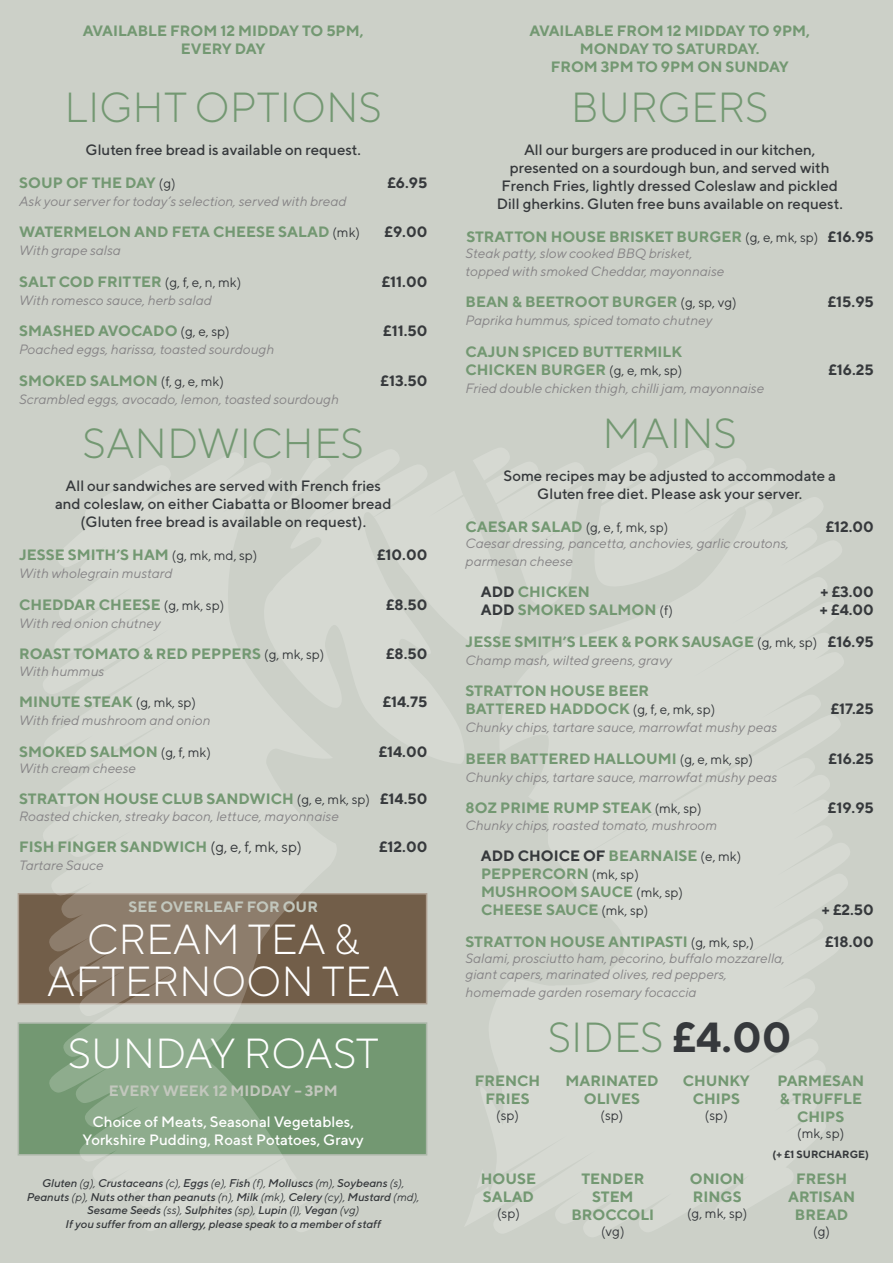
<style>
.page{position:relative;width:893px;height:1263px;background:#ccd0c8}
.page>*{position:absolute;margin:0;border:0;box-sizing:border-box;transform-origin:0 0}
.t1{font:300 42px "TT Norms";color:#739872}
.t2{font:300 42px/42px "TT Norms";color:#fff;text-align:center}
.t3{font:700 15px/18px "TT Norms";color:#739872;text-align:center}
.t4{font:500 15px/18px "TT Norms";color:#36393c;text-align:center}
.t5{font:700 15px "TT Norms";color:#36393c}
.t6{font:500 15px/18px "TT Norms";color:#fff;text-align:center}
.t7{font:700 15px "TT Norms";color:#c2c7bd}
.t8{font:italic 13.5px/18px "TT Norms";color:#868486}
.t9{font:13.5px "TT Norms";color:#36393c}
.t10{font:italic 500 11.25px/13.5px "TT Norms";color:#36393c;text-align:center}
.t11{font:700 10.5px "TT Norms";color:#36393c}
.s1{font-weight:400;font-size:13.5px;color:#36393c}
.s2{color:#36393c}
.s3{font-weight:400;color:#36393c}
.s4{font-weight:400}
.s5{font-weight:700;font-size:15px;color:#739872}
.s6{font-weight:700;color:#36393c}
</style>
<div class="page">
<div style="left:18px;top:893px;width:409px;height:111px;background:#725e49;border:2px solid #ad9f91"></div>
<div style="left:18px;top:1022px;width:409px;height:133px;background:#739872;border:2px solid #acb7a9"></div>
<svg style="left:43px;top:893px;width:385px;height:263px"></svg>
<p class="t3" style="left:83px;top:21px;width:282px">AVAILABLE FROM 12 MIDDAY TO 5PM,<br>EVERY DAY</p>
<h1 class="t1" style="left:65px;top:81px;width:319px">LIGHT OPTIONS</h1>
<p class="t4" style="left:86px;top:140px;width:277px">Gluten free bread is available on request.</p>
<p class="t3" style="left:19px;top:173px;width:158px">SOUP OF THE DAY <span class="s1">(g)</span></p>
<p class="t5" style="left:387px;top:173px;width:42px">£6.95</p>
<p class="t8" style="left:19px;top:192px;width:329px">Ask your server for today’s selection, served with bread</p>
<p class="t3" style="left:19px;top:222px;width:342px">WATERMELON AND FETA CHEESE SALAD <span class="s1">(mk)</span></p>
<p class="t5" style="left:384px;top:222px;width:45px">£9.00</p>
<p class="t8" style="left:19px;top:241px;width:103px">With grape salsa</p>
<p class="t3" style="left:19px;top:272px;width:224px">SALT COD FRITTER <span class="s1">(g, f, e, n, mk)</span></p>
<p class="t5" style="left:382px;top:272px;width:47px">£11.00</p>
<p class="t8" style="left:19px;top:291px;width:194px">With romesco sauce, herb salad</p>
<p class="t3" style="left:19px;top:321px;width:212px">SMASHED AVOCADO <span class="s1">(g, e, sp)</span></p>
<p class="t5" style="left:383px;top:321px;width:46px">£11.50</p>
<p class="t8" style="left:19px;top:340px;width:257px">Poached eggs, harissa, toasted sourdough</p>
<p class="t3" style="left:19px;top:371px;width:206px">SMOKED SALMON <span class="s1">(f, g, e, mk)</span></p>
<p class="t5" style="left:380px;top:371px;width:49px">£13.50</p>
<p class="t8" style="left:19px;top:390px;width:321px">Scrambled eggs, avocado, lemon, toasted sourdough</p>
<h1 class="t1" style="left:82px;top:418px;width:283px">SANDWICHES</h1>
<p class="t4" style="left:55px;top:477px;width:338px">All our sandwiches are served with French fries and coleslaw, on either Ciabatta or Bloomer bread (Gluten free bread is available on request).</p>
<p class="t3" style="left:19px;top:546px;width:240px">JESSE SMITH’S HAM <span class="s1">(g, mk, md, sp)</span></p>
<p class="t5" style="left:377px;top:546px;width:52px">£10.00</p>
<p class="t8" style="left:19px;top:564px;width:155px">With wholegrain mustard</p>
<p class="t3" style="left:19px;top:595px;width:207px">CHEDDAR CHEESE <span class="s1">(g, mk, sp)</span></p>
<p class="t5" style="left:386px;top:595px;width:43px">£8.50</p>
<p class="t8" style="left:19px;top:614px;width:143px">With red onion chutney</p>
<p class="t3" style="left:19px;top:645px;width:307px">ROAST TOMATO &amp; RED PEPPERS <span class="s1">(g, mk, sp)</span></p>
<p class="t5" style="left:386px;top:645px;width:43px">£8.50</p>
<p class="t8" style="left:19px;top:662px;width:87px">With hummus</p>
<p class="t3" style="left:19px;top:692px;width:178px">MINUTE STEAK <span class="s1">(g, mk, sp)</span></p>
<p class="t5" style="left:382px;top:692px;width:46px">£14.75</p>
<p class="t8" style="left:19px;top:711px;width:193px">With fried mushroom and onion</p>
<p class="t3" style="left:19px;top:742px;width:193px">SMOKED SALMON <span class="s1">(g, f, mk)</span></p>
<p class="t5" style="left:378px;top:742px;width:50px">£14.00</p>
<p class="t8" style="left:19px;top:759px;width:118px">With cream cheese</p>
<p class="t3" style="left:19px;top:790px;width:410px">STRATTON HOUSE CLUB SANDWICH <span class="s1">(g, e, mk, sp)</span> <span class="s2">£14.50</span></p>
<p class="t8" style="left:19px;top:806px;width:321px">Roasted chicken, streaky bacon, lettuce, mayonnaise</p>
<p class="t3" style="left:19px;top:837px;width:284px">FISH FINGER SANDWICH <span class="s3">(g, e, f, mk, sp)</span></p>
<p class="t5" style="left:379px;top:837px;width:50px">£12.00</p>
<p class="t8" style="left:19px;top:856px;width:86px">Tartare Sauce</p>
<p class="t7" style="left:129px;top:897px;width:191px">SEE OVERLEAF FOR OUR</p>
<h1 class="t2" style="left:47px;top:917px;width:354px">CREAM TEA &amp;<br>AFTERNOON TEA</h1>
<h1 class="t2" style="left:68px;top:1031px;width:313px">SUNDAY ROAST</h1>
<p class="t7" style="left:109px;top:1081px;width:230px">EVERY WEEK 12 MIDDAY – 3PM</p>
<p class="t6" style="left:83px;top:1112px;width:283px">Choice of Meats, Seasonal Vegetables,<br>Yorkshire Pudding, Roast Potatoes, Gravy</p>
<p class="t10" style="left:27px;top:1176px;width:394px">Gluten <span class="s4">(g),</span> Crustaceans <span class="s4">(c),</span> Eggs <span class="s4">(e),</span> Fish <span class="s4">(f),</span> Molluscs <span class="s4">(m),</span> Soybeans <span class="s4">(s), </span>Peanuts <span class="s4">(p),</span> Nuts other than peanuts <span class="s4">(n),</span> Milk <span class="s4">(mk),</span> Celery <span class="s4">(cy),</span> Mustard <span class="s4">(md), </span>Sesame Seeds <span class="s4">(ss),</span> Sulphites <span class="s4">(sp),</span> Lupin <span class="s4">(l),</span> Vegan <span class="s4">(vg)<br></span>If you suffer from an allergy, please speak to a member of staff</p>
<p class="t3" style="left:529px;top:21px;width:282px">AVAILABLE FROM 12 MIDDAY TO 9PM,<br>MONDAY TO SATURDAY.<br>FROM 3PM TO 9PM ON SUNDAY</p>
<h1 class="t1" style="left:571px;top:81px;width:199px">BURGERS</h1>
<p class="t4" style="left:497px;top:140px;width:348px">All our burgers are produced in our kitchen, presented on a sourdough bun, and served with French Fries, lightly dressed Coleslaw and pickled Dill gherkins. Gluten free buns available on request.</p>
<p class="t3" style="left:466px;top:227px;width:409px">STRATTON HOUSE BRISKET BURGER <span class="s1">(g, e, mk, sp)</span> <span class="s2">£16.95</span></p>
<p class="t8" style="left:466px;top:244px;width:260px">Steak patty, slow cooked BBQ brisket, topped with smoked Cheddar, mayonnaise</p>
<p class="t3" style="left:466px;top:293px;width:273px">BEAN &amp; BEETROOT BURGER <span class="s1">(g, sp, vg)</span></p>
<p class="t5" style="left:827px;top:293px;width:48px">£15.95</p>
<p class="t8" style="left:466px;top:311px;width:248px">Paprika hummus, spiced tomato chutney</p>
<p class="t3" style="left:466px;top:342px;width:218px;text-align:left">CAJUN SPICED BUTTERMILK<br>CHICKEN BURGER <span class="s1">(g, e, mk, sp)</span></p>
<p class="t5" style="left:828px;top:360px;width:47px">£16.25</p>
<p class="t8" style="left:466px;top:379px;width:300px">Fried double chicken thigh, chilli jam, mayonnaise</p>
<h1 class="t1" style="left:602px;top:407px;width:136px">MAINS</h1>
<p class="t4" style="left:503px;top:466px;width:334px">Some recipes may be adjusted to accommodate a<br>Gluten free diet. Please ask your server.</p>
<p class="t9" style="left:466px;top:519px;width:204px"><span class="s5">CAESAR SALAD</span> (g, e, f, mk, sp)</p>
<p class="t5" style="left:825px;top:517px;width:50px">£12.00</p>
<p class="t8" style="left:466px;top:534px;width:325px">Caesar dressing, pancetta, anchovies, garlic croutons, parmesan cheese</p>
<p class="t3" style="left:481px;top:583px;width:110px"><span class="s2">ADD</span> CHICKEN</p>
<p class="t5" style="left:820px;top:583px;width:55px">+ £3.00</p>
<p class="t3" style="left:481px;top:601px;width:193px"><span class="s2">ADD</span> SMOKED SALMON <span class="s1">(f)</span></p>
<p class="t3" style="left:466px;top:594px;width:410px;line-height:31.5px;text-align:right"><span class="s2">+ £4.00<br></span>JESSE SMITH’S LEEK &amp; PORK SAUSAGE <span class="s1">(g, mk, sp)</span> <span class="s2">£16.95</span></p>
<p class="t8" style="left:466px;top:651px;width:208px">Champ mash, wilted greens, gravy</p>
<p class="t3" style="left:466px;top:682px;width:251px;text-align:left">STRATTON HOUSE BEER<br>BATTERED HADDOCK <span class="s1">(g, f, e, mk, sp)</span></p>
<p class="t5" style="left:830px;top:700px;width:45px">£17.25</p>
<p class="t8" style="left:466px;top:718px;width:313px">Chunky chips, tartare sauce, marrowfat mushy peas</p>
<p class="t3" style="left:466px;top:749px;width:289px">BEER BATTERED HALLOUMI <span class="s1">(g, e, mk, sp)</span></p>
<p class="t5" style="left:828px;top:749px;width:47px">£16.25</p>
<p class="t8" style="left:466px;top:768px;width:313px">Chunky chips, tartare sauce, marrowfat mushy peas</p>
<p class="t3" style="left:466px;top:799px;width:238px">8OZ PRIME RUMP STEAK <span class="s1">(mk, sp)</span></p>
<p class="t5" style="left:828px;top:799px;width:48px">£19.95</p>
<p class="t8" style="left:466px;top:815px;width:253px">Chunky chips, roasted tomato, mushroom</p>
<p class="t3" style="left:481px;top:846px;width:262px;text-align:left"><span class="s2">ADD CHOICE OF</span> BEARNAISE <span class="s1">(e, mk)<br></span>PEPPERCORN <span class="s1">(mk, sp)<br></span>MUSHROOM SAUCE <span class="s1">(mk, sp)<br></span>CHEESE SAUCE <span class="s1">(mk, sp)</span></p>
<p class="t5" style="left:822px;top:900px;width:54px">+ £2.50</p>
<p class="t3" style="left:466px;top:932px;width:290px">STRATTON HOUSE ANTIPASTI <span class="s1">(g, mk, sp,)</span></p>
<p class="t5" style="left:825px;top:932px;width:50px">£18.00</p>
<p class="t8" style="left:466px;top:950px;width:321px;line-height:16.2px">Salami, prosciutto ham, pecorino, buffalo mozzarella, giant capers, marinated olives, red peppers,</p>
<p class="t8" style="left:466px;top:983px;width:232px">homemade garden rosemary focaccia</p>
<h1 class="t1" style="left:548px;top:1011px;width:245px">SIDES <span class="s6">£4.00</span></h1>
<p class="t3" style="left:475px;top:1071px;width:67px">FRENCH<br>FRIES</p>
<p class="t9" style="left:496px;top:1107px;width:24px">(sp)</p>
<p class="t3" style="left:683px;top:1071px;width:69px">CHUNKY<br>CHIPS</p>
<p class="t9" style="left:705px;top:1107px;width:24px">(sp)</p>
<p class="t3" style="left:777px;top:1071px;width:88px">PARMESAN &amp; TRUFFLE<br>CHIPS</p>
<p class="t9" style="left:797px;top:1125px;width:48px">(mk, sp)</p>
<p class="t11" style="left:773px;top:1148px;width:98px">(+ £1 SURCHARGE)</p>
<p class="t3" style="left:566px;top:1071px;width:94px">MARINATED<br>OLIVES</p>
<p class="t9" style="left:601px;top:1107px;width:24px">(sp)</p>
<p class="t3" style="left:481px;top:1169px;width:57px;text-align:left">HOUSE<br>SALAD</p>
<p class="t9" style="left:497px;top:1205px;width:24px">(sp)</p>
<p class="t3" style="left:571px;top:1169px;width:84px">TENDER<br>STEM<br>BROCCOLI</p>
<p class="t9" style="left:601px;top:1223px;width:25px">(vg)</p>
<p class="t3" style="left:690px;top:1169px;width:56px;text-align:left">ONION<br>RINGS</p>
<p class="t9" style="left:687px;top:1205px;width:62px">(g, mk, sp)</p>
<p class="t3" style="left:788px;top:1169px;width:69px">FRESH<br>ARTISAN<br>BREAD</p>
<p class="t9" style="left:813px;top:1223px;width:18px">(g)</p>
</div>
